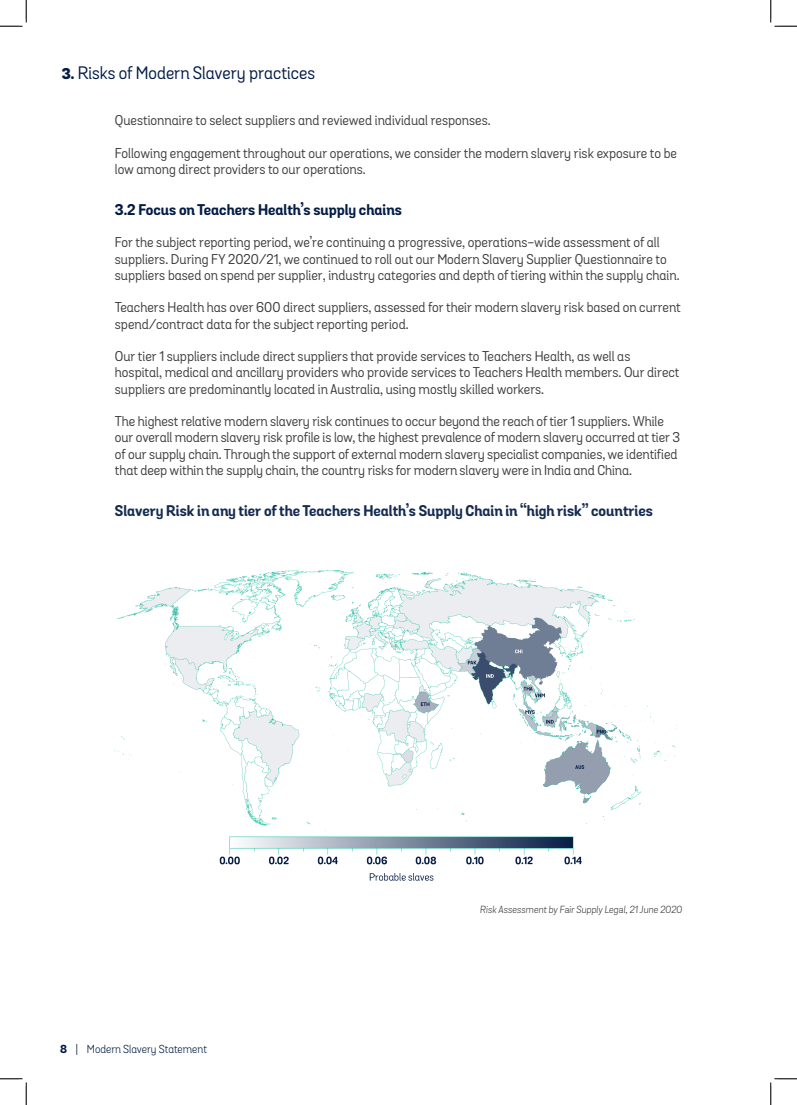
<style>
.page{position:relative;width:797px;height:1105px;background:#fff}
.page>*{position:absolute;margin:0;border:0;box-sizing:border-box;transform-origin:0 0}
.Sections{font:17.5px "Grota Sans Alt Rd";color:#031c44}
.Body_Copy{font:700 15px "Grota Sans Alt Rd";color:#152c51}
.Body_Copy-2{font:700 15px "Grota Sans Alt Rd";color:#031c44}
.Body_Copy-3{font:13.75px/16.2px "Grota Sans Alt Rd";color:#3e3e3f}
.t1{font:11.25px "Grota Sans Alt Rd";color:#031c44}
.Body_Copy-4{font:italic 10px "Grota Sans Alt Rd";color:#3e3e3f}
.s1{font-weight:800;font-size:15px}
.s2{font-weight:700}
</style>
<div class="page">
<img style="left:115px;top:570px;width:563px;height:311px">
<svg style="left:0;top:0;width:27px;height:27px"></svg>
<svg style="left:0;top:1078px;width:27px;height:27px"></svg>
<svg style="left:770px;top:0;width:27px;height:27px"></svg>
<svg style="left:770px;top:1078px;width:27px;height:27px"></svg>
<p class="Sections" style="left:62px;top:63px;width:255px"><span class="s1">3.</span> Risks of Modern Slavery practices</p>
<p class="Body_Copy-3" style="left:115px;top:113px;width:377px">Questionnaire to select suppliers and reviewed individual responses.</p>
<p class="Body_Copy-3" style="left:115px;top:145px;width:563px">Following engagement throughout our operations, we consider the modern slavery risk exposure to be low among direct providers to our operations.</p>
<p class="Body_Copy-2" style="left:115px;top:200px;width:288px">3.2 Focus on Teachers Health’s supply chains</p>
<p class="Body_Copy-3" style="left:115px;top:235px;width:566px">For the subject reporting period, we’re continuing a progressive, operations-wide assessment of all suppliers. During FY 2020/21, we continued to roll out our Modern Slavery Supplier Questionnaire to suppliers based on spend per supplier, industry categories and depth of tiering within the supply chain.</p>
<p class="Body_Copy-3" style="left:115px;top:300px;width:567px">Teachers Health has over 600 direct suppliers, assessed for their modern slavery risk based on current spend/contract data for the subject reporting period.</p>
<p class="Body_Copy-3" style="left:115px;top:349px;width:566px">Our tier 1 suppliers include direct suppliers that provide services to Teachers Health, as well as hospital, medical and ancillary providers who provide services to Teachers Health members. Our direct suppliers are predominantly located in Australia, using mostly skilled workers.</p>
<p class="Body_Copy-3" style="left:115px;top:414px;width:567px">The highest relative modern slavery risk continues to occur beyond the reach of tier 1 suppliers. While our overall modern slavery risk profile is low, the highest prevalence of modern slavery occurred at tier 3 of our supply chain. Through the support of external modern slavery specialist companies, we identified that deep within the supply chain, the country risks for modern slavery were in India and China.</p>
<p class="Body_Copy" style="left:115px;top:501px;width:539px">Slavery Risk in any tier of the Teachers Health’s Supply Chain in “high risk” countries</p>
<p class="t1" style="left:60px;top:1043px;width:148px"><span class="s2">8</span> | Modern Slavery Statement</p>
<p class="Body_Copy-4" style="left:480px;top:903px;width:204px">Risk Assessment by Fair Supply Legal, 21 June 2020</p>
</div>
